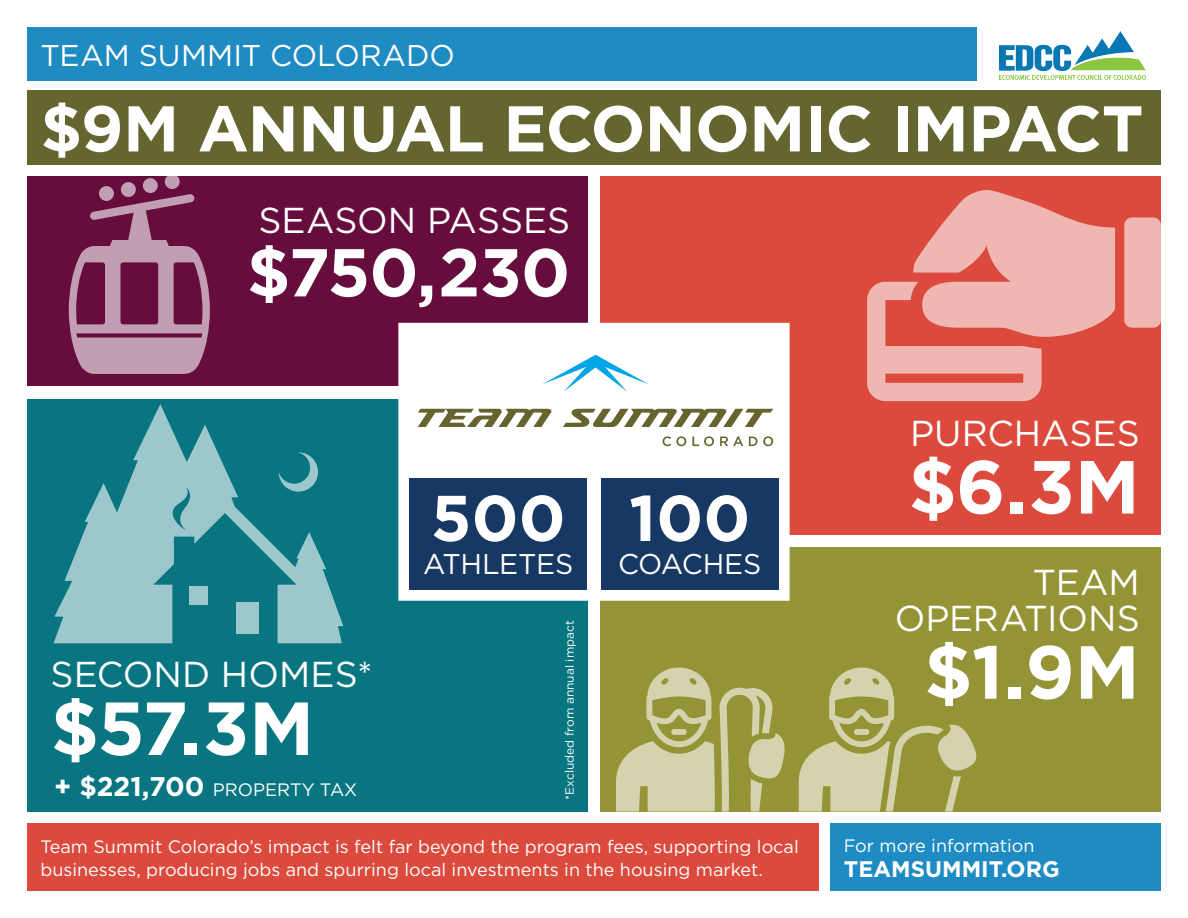
<style>
.page{position:relative;width:1188px;height:918px;background:#fff}
.page>*{position:absolute;margin:0;border:0;box-sizing:border-box;transform-origin:0 0}
.t1{font:700 75px "Gotham";letter-spacing:-.005em;color:#fff}
.t2{font:700 67.5px "Gotham";letter-spacing:-.015em;color:#fff}
.t3{font:700 64.5px "Gotham";letter-spacing:-.01em;color:#fff}
.t4{font:36px/36px "Gotham";color:#fff;text-align:right}
.t5{font:30px "Gotham";letter-spacing:-.005em;color:#fff}
.t6{font:28.5px "Gotham";letter-spacing:-.02em;color:#fff}
.t7{font:700 22.5px "Gotham";color:#fff}
.t8{font:18px/22.5px "Gotham";color:#fff}
.t9{font:12px "Gotham";color:#fff}
.s1{font-weight:700;font-size:27px}
</style>
<div class="page">
<div style="left:27px;top:399px;width:560px;height:413px;background:#087580"></div>
<div style="left:601px;top:177px;width:560px;height:358px;background:#db4a3c"></div>
<div style="left:601px;top:547px;width:560px;height:265px;background:#949335"></div>
<div style="left:27px;top:177px;width:560px;height:209px;background:#660d3e"></div>
<svg style="left:69px;top:177px;width:141px;height:197px"></svg>
<div style="left:27px;top:91px;width:1134px;height:74px;background:#65662f"></div>
<div style="left:27px;top:824px;width:792px;height:67px;background:#db4a3c"></div>
<img style="left:999px;top:31px;width:147px;height:49px">
<div style="left:830px;top:824px;width:331px;height:67px;background:#1e8bc2"></div>
<svg style="left:54px;top:404px;width:289px;height:239px"></svg>
<div style="left:237px;top:602px;width:22px;height:32px;background:#9cc7cc"></div>
<div style="left:189px;top:586px;width:19px;height:18px;background:#9cc7cc"></div>
<svg style="left:799px;top:668px;width:178px;height:144px"></svg>
<svg style="left:616px;top:668px;width:169px;height:144px"></svg>
<svg style="left:867px;top:190px;width:294px;height:211px;fill:#f0b6b1"></svg>
<svg style="left:398px;top:317px;width:392px;height:290px;background:#ebebe8"></svg>
<div style="left:409px;top:478px;width:178px;height:112px;background:#163863"></div>
<div style="left:601px;top:478px;width:178px;height:112px;background:#163863"></div>
<div style="left:27px;top:27px;width:949px;height:54px;background:#1e8bc2"></div>
<h3 class="t5" style="left:40px;top:36px;width:416px">TEAM SUMMIT COLORADO</h3>
<h3 class="t3" style="left:40px;top:91px;width:1105px">$9M ANNUAL ECONOMIC IMPACT</h3>
<h3 class="t4" style="left:258px;top:202px;width:313px">SEASON PASSES</h3>
<h2 class="t2" style="left:247px;top:233px;width:325px">$750,230</h2>
<h3 class="t4" style="left:51px;top:656px;width:324px">SECOND HOMES*</h3>
<h1 class="t1" style="left:51px;top:685px;width:265px">$57.3M</h1>
<p class="t8" style="left:54px;top:778px;width:305px"><span class="s1">+ $221,700</span> PROPERTY TAX</p>
<h3 class="t3" style="left:431px;top:481px;width:136px">500</h3>
<h3 class="t6" style="left:423px;top:546px;width:152px">ATHLETES</h3>
<p class="t9" style="left:562px;top:800px;width:181px;rotate:-90deg">*Excluded from annual impact</p>
<h3 class="t3" style="left:629px;top:481px;width:123px">100</h3>
<h3 class="t6" style="left:618px;top:546px;width:145px">COACHES</h3>
<h3 class="t4" style="left:910px;top:415px;width:231px">PURCHASES</h3>
<h1 class="t1" style="left:908px;top:444px;width:233px">$6.3M</h1>
<h3 class="t4" style="left:895px;top:564px;width:247px">TEAM<br>OPERATIONS</h3>
<h1 class="t1" style="left:924px;top:629px;width:217px">$1.9M</h1>
<p class="t8" style="left:40px;top:835px;width:760px">Team Summit Colorado’s impact is felt far beyond the program fees, supporting local businesses, producing jobs and spurring local investments in the housing market.</p>
<p class="t8" style="left:844px;top:834px;width:192px">For more information</p>
<p class="t7" style="left:844px;top:856px;width:217px">TEAMSUMMIT.ORG</p>
</div>
